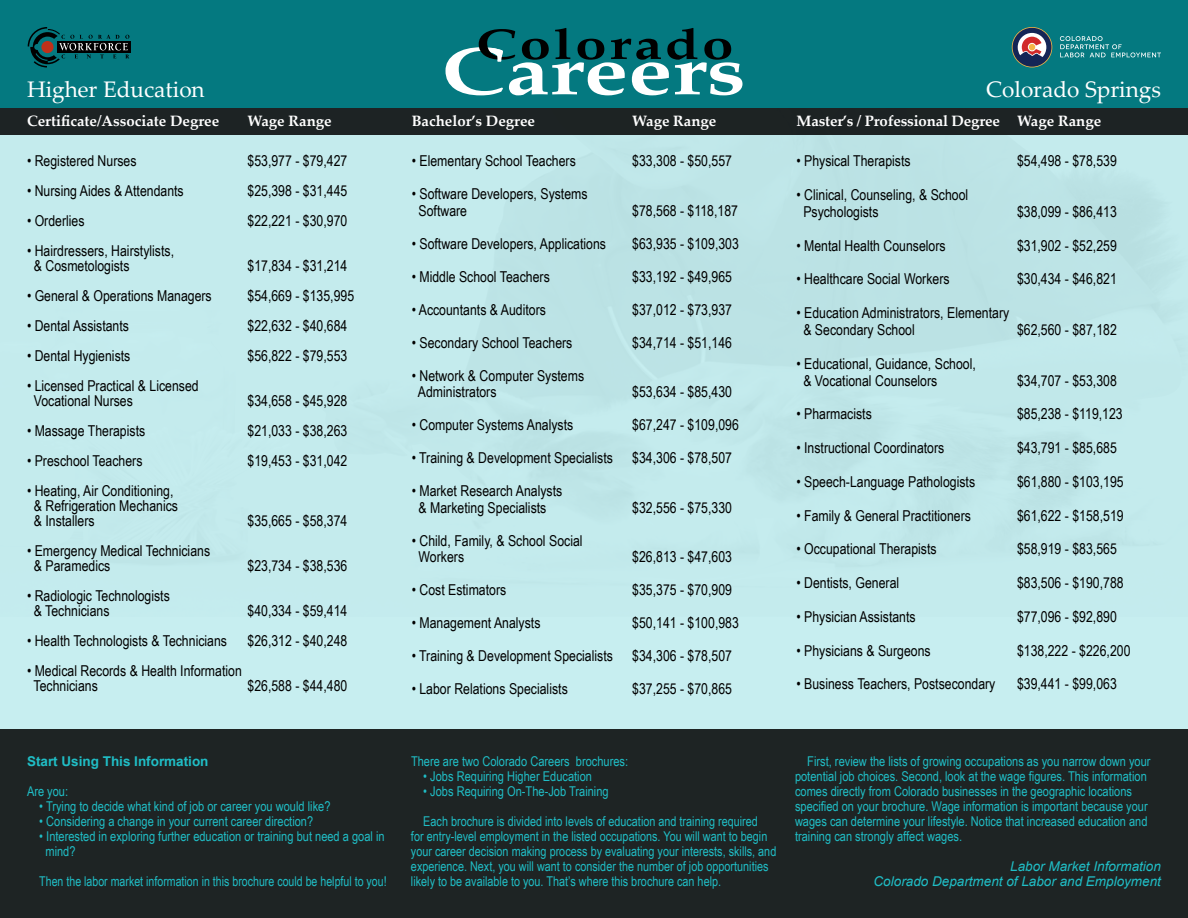
<style>
.page{position:relative;width:1188px;height:918px;background:#c4ebed}
.page>*{position:absolute;margin:0;border:0;box-sizing:border-box;transform-origin:0 0}
.t1{font:22.5px "Palatino Linotype";color:#fff}
.t2{font:15px/15px "Arial Narrow";color:#000}
.t3{font:700 15px "Palatino Linotype";color:#fff}
.t4{font:13.5px/15px "Arial Narrow";color:#20bec6}
.t5{font:13.5px "Arial Narrow";color:#20bec6;scale:.96 1}
.t6{font:italic 13.5px/15px "Arial";color:#20bec6;text-align:right}
.t7{font:700 13.5px "Arial";color:#20bec6}
</style>
<div class="page">
<div style="left:0;top:0;width:1188px;height:108px;background:#047980"></div>
<div style="left:0;top:108px;width:1188px;height:27px;background:#1d2324"></div>
<div style="left:57px;top:41px;width:73px;height:11px;background:#000"></div>
<svg style="left:28px;top:27px;width:101px;height:41px"></svg>
<svg style="left:446px;top:28px;width:296px;height:67px"></svg>
<div style="left:0;top:729px;width:1188px;height:189px;background:#1e2424"></div>
<svg style="left:1060px;top:36px;width:101px;height:21px"></svg>
<svg style="left:1012px;top:27px;width:40px;height:40px"></svg>
<h1 class="t1" style="left:27px;top:74px;width:179px">Higher Education</h1>
<p class="t3" style="left:27px;top:110px;width:194px">Certificate/Associate Degree</p>
<p class="t3" style="left:248px;top:110px;width:86px">Wage Range</p>
<p class="t3" style="left:412px;top:110px;width:125px">Bachelor’s Degree</p>
<p class="t3" style="left:632px;top:110px;width:86px">Wage Range</p>
<p class="t3" style="left:796px;top:110px;width:306px">Master’s / Professional Degree Wage Range</p>
<h1 class="t1" style="left:986px;top:74px;width:176px">Colorado Springs</h1>
<p class="t2" style="left:27px;top:153px;width:111px">• Registered Nurses</p>
<p class="t2" style="left:248px;top:153px;width:101px">$53,977 - $79,427</p>
<p class="t2" style="left:27px;top:183px;width:158px">• Nursing Aides &amp; Attendants</p>
<p class="t2" style="left:248px;top:183px;width:101px">$25,398 - $31,445</p>
<p class="t2" style="left:27px;top:213px;width:59px">• Orderlies</p>
<p class="t2" style="left:248px;top:213px;width:101px">$22,221 - $30,970</p>
<p class="t2" style="left:34px;top:243px;width:142px;text-indent:-7px">• Hairdressers, Hairstylists, &amp; Cosmetologists</p>
<p class="t2" style="left:248px;top:258px;width:101px">$17,834 - $31,214</p>
<p class="t2" style="left:27px;top:288px;width:186px">• General &amp; Operations Managers</p>
<p class="t2" style="left:248px;top:288px;width:108px">$54,669 - $135,995</p>
<p class="t2" style="left:27px;top:318px;width:104px">• Dental Assistants</p>
<p class="t2" style="left:248px;top:318px;width:101px">$22,632 - $40,684</p>
<p class="t2" style="left:27px;top:348px;width:105px">• Dental Hygienists</p>
<p class="t2" style="left:248px;top:348px;width:101px">$56,822 - $79,553</p>
<p class="t2" style="left:34px;top:378px;width:166px;text-indent:-7px">• Licensed Practical &amp; Licensed<br>Vocational Nurses</p>
<p class="t2" style="left:248px;top:393px;width:101px">$34,658 - $45,928</p>
<p class="t2" style="left:27px;top:423px;width:120px">• Massage Therapists</p>
<p class="t2" style="left:248px;top:423px;width:101px">$21,033 - $38,263</p>
<p class="t2" style="left:27px;top:453px;width:117px">• Preschool Teachers</p>
<p class="t2" style="left:248px;top:453px;width:101px">$19,453 - $31,042</p>
<p class="t2" style="left:34px;top:483px;width:146px;text-indent:-7px">• Heating, Air Conditioning, &amp; Refrigeration Mechanics &amp; Installers</p>
<p class="t2" style="left:248px;top:513px;width:101px">$35,665 - $58,374</p>
<p class="t2" style="left:34px;top:543px;width:178px;text-indent:-7px">• Emergency Medical Technicians &amp; Paramedics</p>
<p class="t2" style="left:34px;top:588px;width:138px;text-indent:-7px">• Radiologic Technologists &amp; Technicians</p>
<p class="t2" style="left:248px;top:558px;width:101px">$23,734 - $38,536</p>
<p class="t2" style="left:248px;top:603px;width:101px">$40,334 - $59,414</p>
<p class="t2" style="left:27px;top:633px;width:202px">• Health Technologists &amp; Technicians</p>
<p class="t2" style="left:248px;top:633px;width:101px">$26,312 - $40,248</p>
<p class="t2" style="left:34px;top:663px;width:210px;text-indent:-7px">• Medical Records &amp; Health Information<br>Technicians</p>
<p class="t2" style="left:248px;top:678px;width:101px">$26,588 - $44,480</p>
<p class="t7" style="left:27px;top:752px;width:183px">Start Using This Information</p>
<p class="t4" style="left:27px;top:783px;width:43px">Are you:</p>
<p class="t4" style="left:39px;top:798px;width:293px">• Trying to decide what kind of job or career you would like?</p>
<p class="t4" style="left:39px;top:813px;width:275px">• Considering a change in your current career direction?</p>
<p class="t4" style="left:45px;top:828px;width:341px;text-indent:-6px">• Interested in exploring further education or training but need a goal in mind?</p>
<p class="t5" style="left:39px;top:871px;width:363px">Then the labor market information in this brochure could be helpful to you!</p>
<p class="t2" style="left:412px;top:153px;width:166px">• Elementary School Teachers</p>
<p class="t2" style="left:632px;top:153px;width:101px">$33,308 - $50,557</p>
<p class="t2" style="left:419px;top:185px;width:171px;line-height:16.5px;text-indent:-7px">• Software Developers, Systems<br>Software</p>
<p class="t2" style="left:632px;top:202px;width:107px">$78,568 - $118,187</p>
<p class="t2" style="left:412px;top:235px;width:196px">• Software Developers, Applications</p>
<p class="t2" style="left:632px;top:235px;width:108px">$63,935 - $109,303</p>
<p class="t2" style="left:412px;top:268px;width:140px">• Middle School Teachers</p>
<p class="t2" style="left:632px;top:268px;width:101px">$33,192 - $49,965</p>
<p class="t2" style="left:412px;top:301px;width:136px">• Accountants &amp; Auditors</p>
<p class="t2" style="left:632px;top:301px;width:101px">$37,012 - $73,937</p>
<p class="t2" style="left:412px;top:334px;width:162px">• Secondary School Teachers</p>
<p class="t2" style="left:632px;top:334px;width:101px">$34,714 - $51,146</p>
<p class="t2" style="left:418px;top:367px;width:168px;line-height:16.5px;text-indent:-6px">• Network &amp; Computer Systems<br>Administrators</p>
<p class="t2" style="left:632px;top:384px;width:101px">$53,634 - $85,430</p>
<p class="t2" style="left:412px;top:417px;width:163px">• Computer Systems Analysts</p>
<p class="t2" style="left:632px;top:417px;width:108px">$67,247 - $109,096</p>
<p class="t2" style="left:412px;top:450px;width:203px">• Training &amp; Development Specialists</p>
<p class="t2" style="left:632px;top:450px;width:101px">$34,306 - $78,507</p>
<p class="t2" style="left:419px;top:482px;width:145px;line-height:16.5px;text-indent:-7px">• Market Research Analysts &amp; Marketing Specialists</p>
<p class="t2" style="left:632px;top:499px;width:101px">$32,556 - $75,330</p>
<p class="t2" style="left:419px;top:532px;width:166px;line-height:16.5px;text-indent:-7px">• Child, Family, &amp; School Social<br>Workers</p>
<p class="t2" style="left:632px;top:549px;width:101px">$26,813 - $47,603</p>
<p class="t2" style="left:412px;top:582px;width:96px">• Cost Estimators</p>
<p class="t2" style="left:632px;top:582px;width:101px">$35,375 - $70,909</p>
<p class="t2" style="left:412px;top:615px;width:130px">• Management Analysts</p>
<p class="t2" style="left:632px;top:615px;width:108px">$50,141 - $100,983</p>
<p class="t2" style="left:412px;top:648px;width:203px">• Training &amp; Development Specialists</p>
<p class="t2" style="left:632px;top:648px;width:101px">$34,306 - $78,507</p>
<p class="t2" style="left:412px;top:681px;width:158px">• Labor Relations Specialists</p>
<p class="t2" style="left:632px;top:681px;width:101px">$37,255 - $70,865</p>
<p class="t2" style="left:796px;top:153px;width:116px">• Physical Therapists</p>
<p class="t2" style="left:1017px;top:153px;width:101px">$54,498 - $78,539</p>
<p class="t2" style="left:803px;top:186px;width:166px;line-height:16.8px;text-indent:-7px">• Clinical, Counseling, &amp; School<br>Psychologists</p>
<p class="t2" style="left:1017px;top:203px;width:101px">$38,099 - $86,413</p>
<p class="t2" style="left:796px;top:237px;width:151px">• Mental Health Counselors</p>
<p class="t2" style="left:1017px;top:237px;width:101px">$31,902 - $52,259</p>
<p class="t2" style="left:796px;top:271px;width:155px">• Healthcare Social Workers</p>
<p class="t2" style="left:1017px;top:271px;width:101px">$30,434 - $46,821</p>
<p class="t2" style="left:803px;top:304px;width:207px;line-height:16.8px;text-indent:-7px">• Education Administrators, Elementary &amp; Secondary School</p>
<p class="t2" style="left:1017px;top:322px;width:101px">$62,560 - $87,182</p>
<p class="t2" style="left:803px;top:354px;width:174px;line-height:16.8px;text-indent:-7px">• Educational, Guidance, School, &amp; Vocational Counselors</p>
<p class="t2" style="left:1017px;top:372px;width:101px">$34,707 - $53,308</p>
<p class="t2" style="left:796px;top:406px;width:77px">• Pharmacists</p>
<p class="t2" style="left:1017px;top:406px;width:107px">$85,238 - $119,123</p>
<p class="t2" style="left:796px;top:440px;width:149px">• Instructional Coordinators</p>
<p class="t2" style="left:1017px;top:440px;width:101px">$43,791 - $85,685</p>
<p class="t2" style="left:796px;top:473px;width:180px">• Speech-Language Pathologists</p>
<p class="t2" style="left:1017px;top:473px;width:108px">$61,880 - $103,195</p>
<p class="t2" style="left:796px;top:507px;width:176px">• Family &amp; General Practitioners</p>
<p class="t2" style="left:1017px;top:507px;width:108px">$61,622 - $158,519</p>
<p class="t2" style="left:796px;top:541px;width:142px">• Occupational Therapists</p>
<p class="t2" style="left:1017px;top:541px;width:101px">$58,919 - $83,565</p>
<p class="t2" style="left:796px;top:575px;width:104px">• Dentists, General</p>
<p class="t2" style="left:1017px;top:575px;width:108px">$83,506 - $190,788</p>
<p class="t2" style="left:796px;top:608px;width:121px">• Physician Assistants</p>
<p class="t2" style="left:1017px;top:608px;width:101px">$77,096 - $92,890</p>
<p class="t2" style="left:796px;top:642px;width:136px">• Physicians &amp; Surgeons</p>
<p class="t2" style="left:1017px;top:642px;width:115px">$138,222 - $226,200</p>
<p class="t2" style="left:796px;top:676px;width:200px">• Business Teachers, Postsecondary</p>
<p class="t2" style="left:1017px;top:676px;width:101px">$39,441 - $99,063</p>
<p class="t4" style="left:411px;top:753px;width:219px">There are two Colorado Careers brochures:</p>
<p class="t4" style="left:423px;top:768px;width:170px">• Jobs Requiring Higher Education</p>
<p class="t4" style="left:423px;top:783px;width:187px">• Jobs Requiring On-The-Job Training</p>
<p class="t4" style="left:411px;top:813px;width:367px;text-indent:12px">Each brochure is divided into levels of education and training required<br>for entry-level employment in the listed occupations. You will want to begin your career decision making process by evaluating your interests, skills, and experience. Next, you will want to consider the number of job opportunities likely to be available to you. That’s where this brochure can help.</p>
<p class="t4" style="left:795px;top:753px;width:357px;text-indent:12px">First, review the lists of growing occupations as you narrow down your potential job choices. Second, look at the wage figures. This information comes directly from Colorado businesses in the geographic locations specified on your brochure. Wage information is important because your wages can determine your lifestyle. Notice that increased education and training can strongly affect wages.</p>
<p class="t6" style="left:874px;top:859px;width:289px">Labor Market Information<br>Colorado Department of Labor and Employment</p>
</div>
